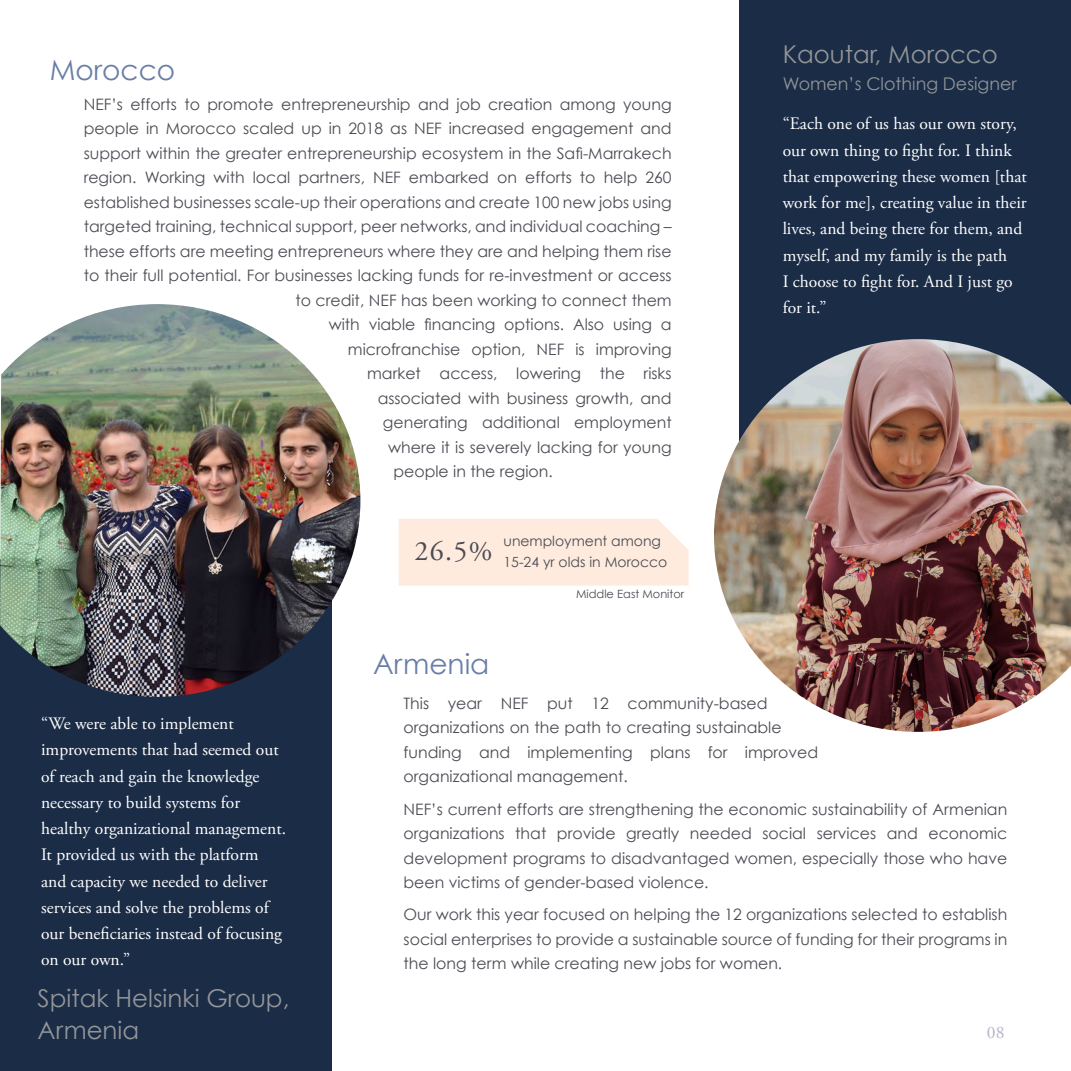
<style>
.page{position:relative;width:1071px;height:1071px;background:#fff}
.page>*{position:absolute;margin:0;border:0;box-sizing:border-box;transform-origin:0 0}
.t1{font:28px "Century Gothic";color:#697ea7}
.Paragraph_Style_1{font:28px "Adobe Garamond Pro";color:#4b4c54}
.t2{font:24.5px/31.5px "Century Gothic";color:#939598}
.Paragraph_Style_3{font:17.5px/26.2px "Adobe Garamond Pro";color:#fff}
.t3{font:17.5px "Century Gothic";color:#939598}
.t4{font:17.5px "Adobe Garamond Pro";color:#b3b4cc}
.Paragraph_Style_3-2{font:15.75px/24.5px "Century Gothic";color:#4b4c54;text-align:justify}
.Paragraph_Style_1-2{font:14px/21px "Century Gothic";color:#4b4c54}
.Paragraph_Style_1-3{font:11.38px "Century Gothic";color:#4b4c54}
</style>
<div class="page">
<div style="left:739px;top:0;width:332px;height:538px;background:#1b2c46"></div>
<div style="left:0;top:559px;width:332px;height:512px;background:#1b2c46"></div>
<img style="left:714px;top:339px;width:357px;height:393px">
<img style="left:0;top:304px;width:360px;height:393px">
<div style="left:399px;top:519px;width:290px;height:67px;background:#feebde"></div>
<p class="t1" style="left:50px;top:53px;width:127px">Morocco</p>
<p class="Paragraph_Style_3-2" style="left:84px;top:92px;width:590px">NEF’s efforts to promote entrepreneurship and job creation among young</p>
<p class="Paragraph_Style_3-2" style="left:84px;top:116px;width:589px">people in Morocco scaled up in 2018 as NEF increased engagement and</p>
<p class="Paragraph_Style_3-2" style="left:84px;top:141px;width:590px">support within the greater entrepreneurship ecosystem in the Safi-Marrakech</p>
<p class="Paragraph_Style_3-2" style="left:84px;top:165px;width:590px">region. Working with local partners, NEF embarked on efforts to help 260</p>
<p class="Paragraph_Style_3-2" style="left:84px;top:190px;width:589px">established businesses scale-up their operations and create 100 new jobs using</p>
<p class="Paragraph_Style_3-2" style="left:84px;top:214px;width:589px">targeted training, technical support, peer networks, and individual coaching –</p>
<p class="Paragraph_Style_3-2" style="left:84px;top:239px;width:590px">these efforts are meeting entrepreneurs where they are and helping them rise</p>
<p class="Paragraph_Style_3-2" style="left:84px;top:263px;width:590px">to their full potential. For businesses lacking funds for re-investment or access</p>
<p class="Paragraph_Style_3-2" style="left:295px;top:288px;width:378px">to credit, NEF has been working to connect them</p>
<p class="Paragraph_Style_3-2" style="left:329px;top:312px;width:344px">with viable financing options. Also using a</p>
<p class="Paragraph_Style_3-2" style="left:348px;top:337px;width:325px">microfranchise option, NEF is improving</p>
<p class="Paragraph_Style_3-2" style="left:367px;top:361px;width:306px">market access, lowering the risks</p>
<p class="Paragraph_Style_3-2" style="left:378px;top:386px;width:296px">associated with business growth, and</p>
<p class="Paragraph_Style_3-2" style="left:383px;top:410px;width:290px">generating additional employment</p>
<p class="Paragraph_Style_3-2" style="left:388px;top:435px;width:285px">where it is severely lacking for young</p>
<p class="Paragraph_Style_3-2" style="left:393px;top:459px;width:161px">people in the region.</p>
<p class="Paragraph_Style_1" style="left:414px;top:535px;width:80px">26.5%</p>
<p class="Paragraph_Style_1-2" style="left:503px;top:531px;width:165px">unemployment among<br>15-24 yr olds in Morocco</p>
<p class="Paragraph_Style_1-3" style="left:576px;top:587px;width:110px">Middle East Monitor</p>
<p class="t1" style="left:373px;top:647px;width:118px">Armenia</p>
<p class="t2" style="left:783px;top:38px;width:217px">Kaoutar, Morocco</p>
<p class="t3" style="left:783px;top:73px;width:236px">Women’s Clothing Designer</p>
<p class="Paragraph_Style_3" style="left:783px;top:111px;width:246px">“Each one of us has our own story, our own thing to fight for. I think that empowering these women [that work for me], creating value in their lives, and being there for them, and myself, and my family is the path<br>I choose to fight for. And I just go for it.”</p>
<p class="Paragraph_Style_3" style="left:41px;top:711px;width:247px">“We were able to implement improvements that had seemed out of reach and gain the knowledge necessary to build systems for healthy organizational management.<br>It provided us with the platform and capacity we needed to deliver services and solve the problems of our beneficiaries instead of focusing on our own.”</p>
<p class="t2" style="left:38px;top:982px;width:253px">Spitak Helsinki Group,<br>Armenia</p>
<p class="Paragraph_Style_3" style="left:63px;top:1020px;width:19px">10</p>
<p class="Paragraph_Style_3-2" style="left:404px;top:691px;width:416px;text-align:left">This year NEF put 12 community-based organizations on the path to creating sustainable funding and implementing plans for improved organizational management.</p>
<p class="Paragraph_Style_3-2" style="left:404px;top:796px;width:605px">NEF’s current efforts are strengthening the economic sustainability of Armenian organizations that provide greatly needed social services and economic development programs to disadvantaged women, especially those who have been victims of gender-based violence.</p>
<p class="Paragraph_Style_3-2" style="left:404px;top:902px;width:605px">Our work this year focused on helping the 12 organizations selected to establish social enterprises to provide a sustainable source of funding for their programs in the long term while creating new jobs for women.</p>
<p class="t4" style="left:987px;top:1022px;width:19px">08</p>
</div>
